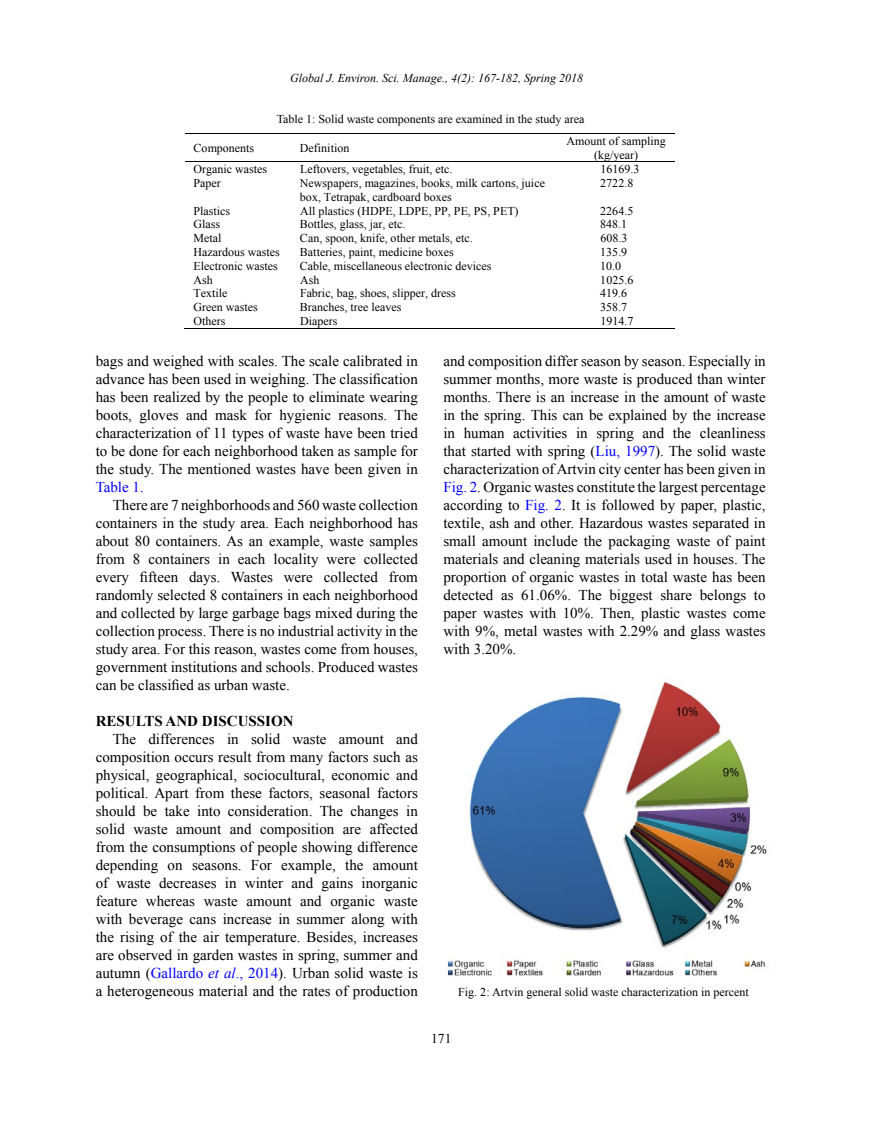
<style>
.page{position:relative;width:872px;height:1127px;background:#fff}
.page>*{position:absolute;margin:0;border:0;box-sizing:border-box;transform-origin:0 0}
.t1{font:15px/18px "Times New Roman";color:#000;text-align:justify}
.t2{font:700 15px "Times New Roman";color:#000}
.t3{font:15px "Times New Roman";color:#00f}
.t4{font:13.5px "Times New Roman";color:#000}
.t5{font:12px/13.8px "Times New Roman";color:#000;text-align:center}
.t6{font:12px "Times New Roman";color:#000}
.t7{font:italic 12px "Times New Roman";color:#000}
.s1{color:#00f}
.s2{font-style:italic;color:#00f}
</style>
<div class="page">
<img style="left:447px;top:682px;width:320px;height:294px">
<hr style="left:185px;top:133px;width:489px;height:1px;background:#000">
<hr style="left:185px;top:162px;width:489px;height:1px;background:#000">
<hr style="left:184px;top:328px;width:108px;height:1px;background:#000">
<hr style="left:291px;top:328px;width:267px;height:1px;background:#000">
<hr style="left:556px;top:328px;width:118px;height:1px;background:#000">
<p class="t7" style="left:290px;top:70px;width:294px">Global J. Environ. Sci. Manage., 4(2): 167-182, Spring 2018</p>
<p class="t6" style="left:277px;top:111px;width:309px">Table 1: Solid waste components are examined in the study area</p>
<p class="t5" style="left:193px;top:140px;width:62px">Components</p>
<p class="t5" style="left:300px;top:140px;width:51px">Definition</p>
<p class="t5" style="left:566px;top:134px;width:101px">Amount of sampling (kg/year)</p>
<p class="t5" style="left:193px;top:162px;width:75px">Organic wastes</p>
<p class="t5" style="left:300px;top:162px;width:154px">Leftovers, vegetables, fruit, etc.</p>
<p class="t5" style="left:600px;top:162px;width:40px">16169.3</p>
<p class="t5" style="left:193px;top:176px;width:29px">Paper</p>
<p class="t5" style="left:300px;top:176px;width:246px;text-align:left">Newspapers, magazines, books, milk cartons, juice box, Tetrapak, cardboard boxes</p>
<p class="t5" style="left:600px;top:176px;width:35px">2722.8</p>
<p class="t5" style="left:193px;top:203px;width:38px">Plastics</p>
<p class="t5" style="left:300px;top:203px;width:220px">All plastics (HDPE, LDPE, PP, PE, PS, PET)</p>
<p class="t5" style="left:600px;top:203px;width:35px">2264.5</p>
<p class="t5" style="left:193px;top:217px;width:28px">Glass</p>
<p class="t5" style="left:300px;top:217px;width:107px">Bottles, glass, jar, etc.</p>
<p class="t5" style="left:600px;top:217px;width:28px">848.1</p>
<p class="t5" style="left:193px;top:231px;width:29px">Metal</p>
<p class="t5" style="left:300px;top:231px;width:174px">Can, spoon, knife, other metals, etc.</p>
<p class="t5" style="left:600px;top:231px;width:29px">608.3</p>
<p class="t5" style="left:193px;top:245px;width:88px">Hazardous wastes</p>
<p class="t5" style="left:300px;top:245px;width:155px">Batteries, paint, medicine boxes</p>
<p class="t5" style="left:600px;top:245px;width:29px">135.9</p>
<p class="t5" style="left:193px;top:258px;width:86px">Electronic wastes</p>
<p class="t5" style="left:300px;top:258px;width:193px">Cable, miscellaneous electronic devices</p>
<p class="t5" style="left:600px;top:258px;width:22px">10.0</p>
<p class="t5" style="left:193px;top:272px;width:21px">Ash</p>
<p class="t5" style="left:300px;top:272px;width:21px">Ash</p>
<p class="t5" style="left:600px;top:272px;width:35px">1025.6</p>
<p class="t5" style="left:193px;top:286px;width:35px">Textile</p>
<p class="t5" style="left:300px;top:286px;width:157px">Fabric, bag, shoes, slipper, dress</p>
<p class="t5" style="left:600px;top:286px;width:28px">419.6</p>
<p class="t5" style="left:193px;top:300px;width:66px">Green wastes</p>
<p class="t5" style="left:300px;top:300px;width:103px">Branches, tree leaves</p>
<p class="t5" style="left:600px;top:300px;width:29px">358.7</p>
<p class="t5" style="left:193px;top:314px;width:34px">Others</p>
<p class="t5" style="left:300px;top:314px;width:39px">Diapers</p>
<p class="t5" style="left:600px;top:314px;width:35px">1914.7</p>
<p class="t1" style="left:96px;top:351px;width:324px">bags and weighed with scales. The scale calibrated in advance has been used in weighing. The classification has been realized by the people to eliminate wearing boots, gloves and mask for hygienic reasons. The characterization of 11 types of waste have been tried to be done for each neighborhood taken as sample for the study. The mentioned wastes have been given in</p>
<p class="t3" style="left:96px;top:476px;width:50px">Table 1.</p>
<p class="t1" style="left:96px;top:495px;width:324px;text-indent:17px">There are 7 neighborhoods and 560 waste collection containers in the study area. Each neighborhood has about 80 containers. As an example, waste samples from 8 containers in each locality were collected every fifteen days. Wastes were collected from randomly selected 8 containers in each neighborhood and collected by large garbage bags mixed during the collection process. There is no industrial activity in the study area. For this reason, wastes come from houses, government institutions and schools. Produced wastes can be classified as urban waste.</p>
<p class="t2" style="left:96px;top:710px;width:199px">RESULTS AND DISCUSSION</p>
<p class="t1" style="left:96px;top:729px;width:324px;text-indent:17px">The differences in solid waste amount and composition occurs result from many factors such as physical, geographical, sociocultural, economic and political. Apart from these factors, seasonal factors should be take into consideration. The changes in solid waste amount and composition are affected from the consumptions of people showing difference depending on seasons. For example, the amount of waste decreases in winter and gains inorganic feature whereas waste amount and organic waste with beverage cans increase in summer along with the rising of the air temperature. Besides, increases are observed in garden wastes in spring, summer and autumn (<span class="s1">Gallardo</span> <span class="s2">et al</span><span class="s1">., 2014</span>). Urban solid waste is a heterogeneous material and the rates of production</p>
<p class="t1" style="left:443px;top:351px;width:324px">and composition differ season by season. Especially in summer months, more waste is produced than winter months. There is an increase in the amount of waste in the spring. This can be explained by the increase in human activities in spring and the cleanliness that started with spring (<span class="s1">Liu, 1997</span>). The solid waste characterization of Artvin city center has been given in <span class="s1">Fig. 2</span>. Organic wastes constitute the largest percentage according to <span class="s1">Fig. 2</span>. It is followed by paper, plastic, textile, ash and other. Hazardous wastes separated in small amount include the packaging waste of paint materials and cleaning materials used in houses. The proportion of organic wastes in total waste has been detected as 61.06%. The biggest share belongs to paper wastes with 10%. Then, plastic wastes come with 9%, metal wastes with 2.29% and glass wastes with 3.20%.</p>
<p class="t6" style="left:458px;top:983px;width:292px">Fig. 2: Artvin general solid waste characterization in percent</p>
<p class="t4" style="left:431px;top:1029px;width:22px">171</p>
</div>
